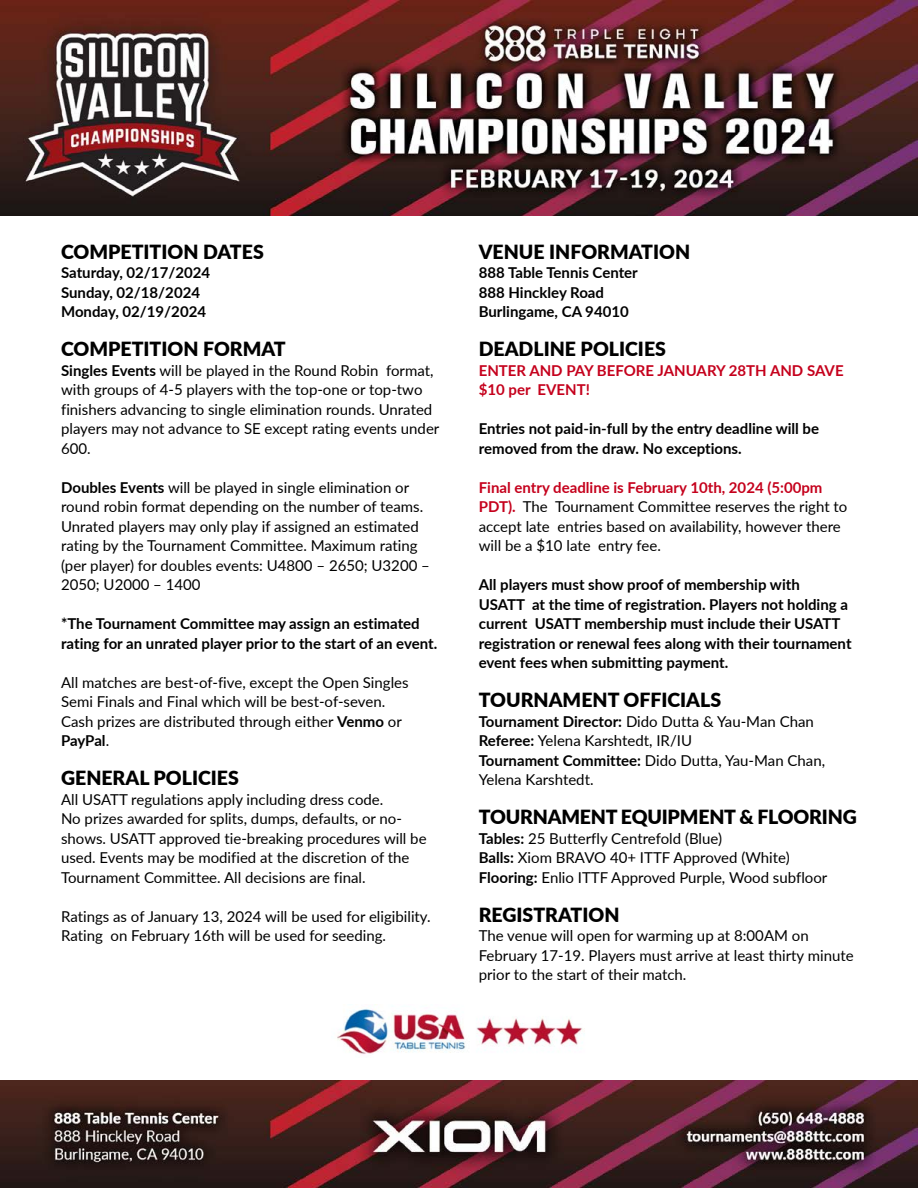
<style>
.page{position:relative;width:918px;height:1188px;background:#fff}
.page>*{position:absolute;margin:0;border:0;box-sizing:border-box;transform-origin:0 0}
.t1{font:900 19.5px "Lato";color:#000}
.t2{font:15px/19.5px "Lato";color:#000}
.t3{font:700 15px/19.5px "Lato";color:#000}
.t4{font:700 15px/19.5px "Lato";color:#c5001c}
.s1{font-weight:700}
.s2{font-weight:700;color:#c5001c}
</style>
<div class="page">
<img style="left:0;top:0;width:918px;height:216px">
<img style="left:0;top:1080px;width:918px;height:108px">
<img style="left:337px;top:1008px;width:247px;height:47px">
<h1 class="t1" style="left:61px;top:237px;width:204px">COMPETITION DATES</h1>
<p class="t3" style="left:61px;top:262px;width:151px">Saturday, 02/17/2024<br>Sunday, 02/18/2024<br>Monday, 02/19/2024</p>
<h1 class="t1" style="left:61px;top:334px;width:226px">COMPETITION FORMAT</h1>
<p class="t2" style="left:61px;top:360px;width:380px"><span class="s1">Singles Events</span> will be played in the Round Robin format, with groups of 4-5 players with the top-one or top-two finishers advancing to single elimination rounds. Unrated players may not advance to SE except rating events under 600.</p>
<p class="t2" style="left:61px;top:477px;width:370px"><span class="s1">Doubles Events</span> will be played in single elimination or round robin format depending on the number of teams.<br>Unrated players may only play if assigned an estimated rating by the Tournament Committee. Maximum rating (per player) for doubles events: U4800 – 2650; U3200 – 2050; U2000 – 1400</p>
<p class="t3" style="left:61px;top:613px;width:378px">*The Tournament Committee may assign an estimated rating for an unrated player prior to the start of an event.</p>
<p class="t2" style="left:61px;top:672px;width:349px">All matches are best-of-five, except the Open Singles Semi Finals and Final which will be best-of-seven.<br>Cash prizes are distributed through either <span class="s1">Venmo</span> or <span class="s1">PayPal</span>.</p>
<h1 class="t1" style="left:61px;top:763px;width:179px">GENERAL POLICIES</h1>
<p class="t2" style="left:61px;top:789px;width:367px">All USATT regulations apply including dress code.<br>No prizes awarded for splits, dumps, defaults, or no&shy;shows. USATT approved tie-breaking procedures will be used. Events may be modified at the discretion of the Tournament Committee. All decisions are final.</p>
<p class="t2" style="left:61px;top:906px;width:371px">Ratings as of January 13, 2024 will be used for eligibility.<br>Rating on February 16th will be used for seeding.</p>
<h1 class="t1" style="left:479px;top:237px;width:213px">VENUE INFORMATION</h1>
<p class="t3" style="left:479px;top:262px;width:161px">888 Table Tennis Center<br>888 Hinckley Road<br>Burlingame, CA 94010</p>
<h1 class="t1" style="left:479px;top:334px;width:189px">DEADLINE POLICIES</h1>
<p class="t4" style="left:479px;top:360px;width:366px">ENTER AND PAY BEFORE JANUARY 28TH AND SAVE $10 per EVENT!</p>
<p class="t3" style="left:479px;top:418px;width:342px">Entries not paid-in-full by the entry deadline will be removed from the draw. No exceptions.</p>
<p class="t2" style="left:479px;top:477px;width:370px"><span class="s2">Final entry deadline is February 10th, 2024 (5:00pm PDT).</span> The Tournament Committee reserves the right to accept late entries based on availability, however there will be a $10 late entry fee.</p>
<p class="t3" style="left:479px;top:574px;width:374px">All players must show proof of membership with<br>USATT at the time of registration. Players not holding a current USATT membership must include their USATT registration or renewal fees along with their tournament event fees when submitting payment.</p>
<h1 class="t1" style="left:479px;top:685px;width:244px">TOURNAMENT OFFICIALS</h1>
<p class="t2" style="left:479px;top:711px;width:348px"><span class="s1">Tournament Director:</span> Dido Dutta &amp; Yau-Man Chan <span class="s1">Referee:</span> Yelena Karshtedt, IR/IU<br><span class="s1">Tournament Committee:</span> Dido Dutta, Yau-Man Chan, Yelena Karshtedt.</p>
<h1 class="t1" style="left:479px;top:802px;width:380px">TOURNAMENT EQUIPMENT &amp; FLOORING</h1>
<p class="t2" style="left:479px;top:828px;width:350px"><span class="s1">Tables:</span> 25 Butterfly Centrefold (Blue)<br><span class="s1">Balls:</span> Xiom BRAVO 40+ ITTF Approved (White)<br><span class="s1">Flooring:</span> Enlio ITTF Approved Purple, Wood subfloor</p>
<h1 class="t1" style="left:479px;top:900px;width:142px">REGISTRATION</h1>
<p class="t2" style="left:479px;top:925px;width:377px">The venue will open for warming up at 8:00AM on<br>February 17-19. Players must arrive at least thirty minute prior to the start of their match.</p>
</div>
